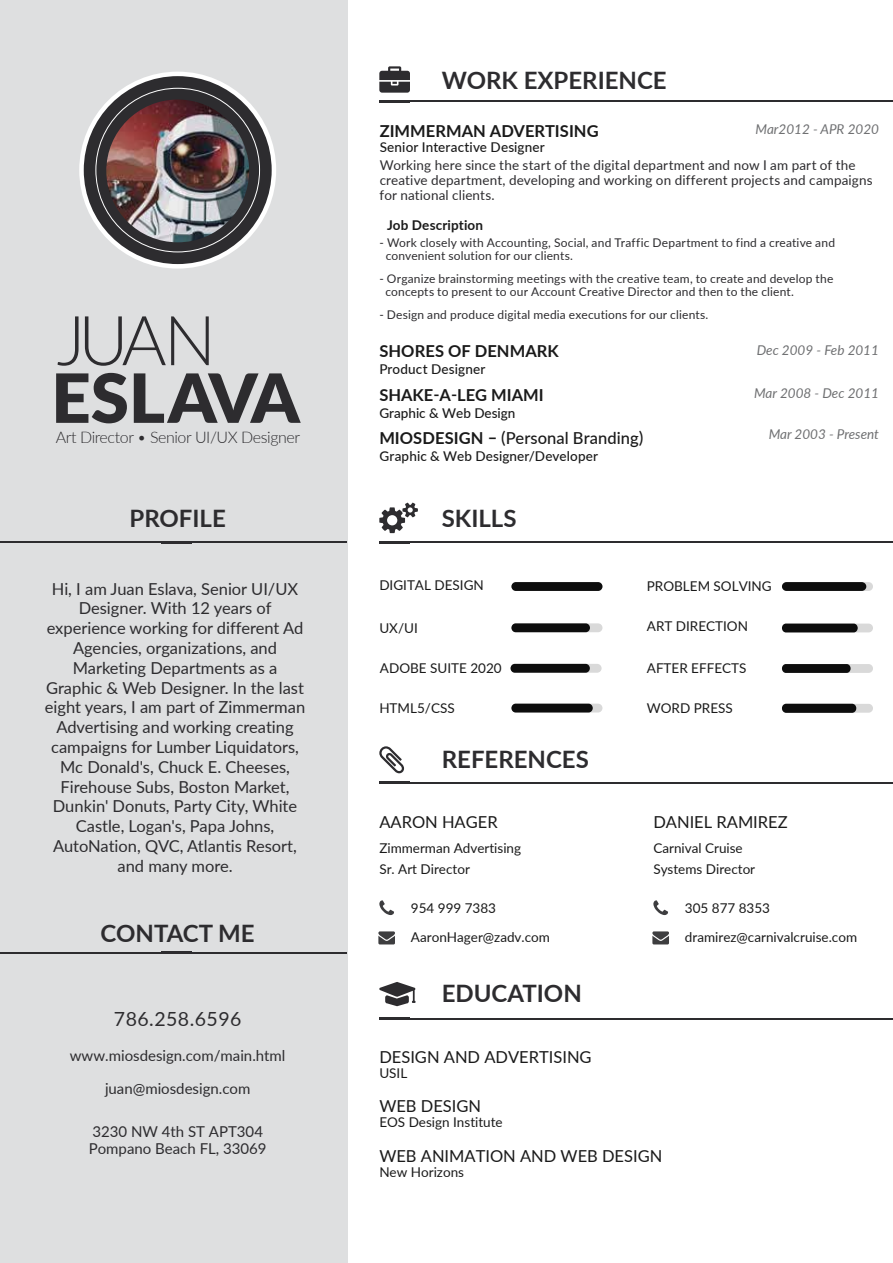
<style>
.page{position:relative;width:893px;height:1263px;background:#fff}
.page>*{position:absolute;margin:0;border:0;box-sizing:border-box;transform-origin:0 0}
.t1{font:300 68.85px "Lato";color:#2d2c2f}
.t2{font:900 67.8px "Lato";color:#2d2c2f}
.t3{font:700 24px "Lato";color:#2d2c2f}
.t4{font:19.5px "Lato";letter-spacing:.025em;color:#2d2c2f}
.t5{font:16.5px/19.8px "Lato";color:#2d2c2f;text-align:center}
.t6{font:16.5px "Lato";color:#1a1a1a}
.t7{font:700 16.5px "Lato";letter-spacing:.005em;color:#1a1a1a}
.t8{font:500 16.5px "Lato";letter-spacing:.005em;color:#1a1a1a}
.t9{font:300 16.05px "Lato";letter-spacing:-.025em;color:#2d2c2f}
.t10{font:15px/32.4px "Lato";color:#2d2c2f;text-align:center}
.t11{font:13.5px/29.1px "Lato";color:#1a1a1a}
.t12{font:13.5px/15px "Lato";letter-spacing:.01em;color:#2d2c2f}
.t13{font:500 13.5px "Lato";letter-spacing:.01em;color:#1a1a1a}
.t14{font:italic 13.5px "Lato";color:#6f7072}
.t15{font:700 13.5px "Lato";letter-spacing:.01em;color:#1a1a1a}
.t16{font:12px/13.5px "Lato";letter-spacing:.015em;color:#2d2c2f}
.s1{font-weight:700}
</style>
<div class="page">
<div style="left:0;top:0;width:348px;height:1263px;background:#dedfe0"></div>
<hr style="left:0;top:542px;width:347px;height:1px;background:#2d2c2f">
<hr style="left:161px;top:541px;width:31px;height:3px;background:#2d2c2f">
<hr style="left:0;top:952px;width:347px;height:1px;background:#2d2c2f">
<hr style="left:161px;top:951px;width:31px;height:3px;background:#2d2c2f">
<svg style="left:379px;top:66px;width:31px;height:27px"></svg>
<hr style="left:379px;top:101px;width:514px;height:1px;background:#2d2c2f">
<hr style="left:379px;top:100px;width:31px;height:3px;background:#2d2c2f">
<div style="left:782px;top:582px;width:91px;height:9px;background:#d9d9d9;border-radius:4px"></div>
<div style="left:782px;top:582px;width:84px;height:9px;background:#0d0d0d;border-radius:5px"></div>
<div style="left:511px;top:582px;width:91px;height:9px;background:#0d0d0d;border-radius:4px"></div>
<svg style="left:379px;top:503px;width:39px;height:30px"></svg>
<hr style="left:379px;top:542px;width:514px;height:1px;background:#2d2c2f">
<hr style="left:379px;top:541px;width:31px;height:3px;background:#2d2c2f">
<hr style="left:379px;top:782px;width:514px;height:1px;background:#2d2c2f">
<hr style="left:379px;top:781px;width:31px;height:3px;background:#2d2c2f">
<svg style="left:379px;top:746px;width:25px;height:27px"></svg>
<svg style="left:379px;top:900px;width:15px;height:15px"></svg>
<svg style="left:378px;top:931px;width:17px;height:13px"></svg>
<svg style="left:653px;top:900px;width:15px;height:15px"></svg>
<svg style="left:652px;top:931px;width:17px;height:13px"></svg>
<div style="left:511px;top:704px;width:91px;height:8px;background:#d9d9d9;border-radius:4px"></div>
<div style="left:511px;top:704px;width:82px;height:8px;background:#0d0d0d;border-radius:4px"></div>
<div style="left:782px;top:624px;width:91px;height:8px;background:#d9d9d9;border-radius:4px"></div>
<div style="left:782px;top:624px;width:76px;height:8px;background:#0d0d0d;border-radius:4px"></div>
<div style="left:782px;top:664px;width:91px;height:9px;background:#d9d9d9;border-radius:4px"></div>
<div style="left:782px;top:664px;width:69px;height:9px;background:#0d0d0d;border-radius:4px"></div>
<div style="left:511px;top:623px;width:91px;height:9px;background:#d9d9d9;border-radius:4px"></div>
<div style="left:511px;top:623px;width:79px;height:9px;background:#0d0d0d;border-radius:4px"></div>
<svg style="left:379px;top:982px;width:37px;height:21px"></svg>
<hr style="left:379px;top:1018px;width:514px;height:1px;background:#2d2c2f">
<hr style="left:379px;top:1017px;width:31px;height:3px;background:#2d2c2f">
<div style="left:511px;top:664px;width:91px;height:9px;background:#d9d9d9;border-radius:4px"></div>
<div style="left:511px;top:664px;width:79px;height:9px;background:#0d0d0d;border-radius:4px"></div>
<div style="left:782px;top:704px;width:91px;height:9px;background:#d9d9d9;border-radius:4px"></div>
<div style="left:782px;top:704px;width:74px;height:9px;background:#0d0d0d;border-radius:4px"></div>
<svg style="left:82px;top:74px;width:192px;height:192px;fill:#2d2c2f"></svg>
<div style="left:79px;top:72px;width:197px;height:197px;border:4px solid #fff;border-radius:50%"></div>
<img style="left:106px;top:100px;width:143px;height:142px;border-radius:71px">
<h1 class="t1" style="left:57px;top:292px;width:161px">JUAN</h1>
<h2 class="t2" style="left:51px;top:347px;width:250px">ESLAVA</h2>
<p class="t9" style="left:56px;top:426px;width:246px">Art Director • Senior UI/UX Designer</p>
<h3 class="t3" style="left:130px;top:501px;width:98px">PROFILE</h3>
<p class="t5" style="left:45px;top:578px;width:262px">Hi, I am Juan Eslava, Senior UI/UX<br>Designer. With 12 years of experience working for different Ad<br>Agencies, organizations, and<br>Marketing Departments as a<br>Graphic &amp; Web Designer. In the last eight years, I am part of Zimmerman<br>Advertising and working creating campaigns for Lumber Liquidators,<br>Mc Donald's, Chuck E. Cheeses,<br>Firehouse Subs, Boston Market,<br>Dunkin' Donuts, Party City, White<br>Castle, Logan's, Papa Johns,<br>AutoNation, QVC, Atlantis Resort, and many more.</p>
<h3 class="t3" style="left:101px;top:916px;width:156px">CONTACT ME</h3>
<p class="t4" style="left:114px;top:1005px;width:129px">786.258.6596</p>
<p class="t10" style="left:70px;top:1039px;width:217px">www.miosdesign.com/main.html juan@miosdesign.com</p>
<p class="t10" style="left:89px;top:1123px;width:179px;line-height:16.5px;text-align:left">3230 NW 4th ST APT304<br>Pompano Beach FL, 33069</p>
<h3 class="t3" style="left:442px;top:62px;width:226px">WORK EXPERIENCE</h3>
<p class="t7" style="left:380px;top:119px;width:220px">ZIMMERMAN ADVERTISING</p>
<p class="t13" style="left:380px;top:138px;width:167px">Senior Interactive Designer</p>
<p class="t12" style="left:380px;top:157px;width:494px">Working here since the start of the digital department and now I am part of the creative department, developing and working on different projects and campaigns for national clients.</p>
<p class="t16" style="left:386px;top:235px;width:451px;text-indent:-6px">- Work closely with Accounting, Social, and Traffic Department to find a creative and convenient solution for our clients.</p>
<p class="t16" style="left:385px;top:271px;width:449px;text-indent:-6px">- Organize brainstorming meetings with the creative team, to create and develop the concepts to present to our Account Creative Director and then to the client.</p>
<p class="t16" style="left:379px;top:307px;width:331px">- Design and produce digital media executions for our clients.</p>
<p class="t14" style="left:756px;top:120px;width:125px">Mar2012 - APR 2020</p>
<p class="t15" style="left:387px;top:215px;width:98px">Job Description</p>
<p class="t7" style="left:379px;top:339px;width:181px">SHORES OF DENMARK</p>
<p class="t13" style="left:379px;top:359px;width:107px">Product Designer</p>
<p class="t14" style="left:757px;top:341px;width:124px">Dec 2009 - Feb 2011</p>
<p class="t7" style="left:379px;top:383px;width:166px">SHAKE-A-LEG MIAMI</p>
<p class="t13" style="left:379px;top:403px;width:138px">Graphic &amp; Web Design</p>
<p class="t14" style="left:754px;top:383px;width:126px">Mar 2008 - Dec 2011</p>
<p class="t8" style="left:379px;top:426px;width:266px"><span class="s1">MIOSDESIGN –</span> (Personal Branding)</p>
<p class="t13" style="left:379px;top:446px;width:220px">Graphic &amp; Web Designer/Developer</p>
<p class="t14" style="left:769px;top:424px;width:112px">Mar 2003 - Present</p>
<h3 class="t3" style="left:442px;top:501px;width:76px">SKILLS</h3>
<p class="t11" style="left:379px;top:570px;width:106px">DIGITAL DESIGN</p>
<p class="t11" style="left:379px;top:613px;width:40px">UX/UI</p>
<p class="t11" style="left:380px;top:653px;width:123px">ADOBE SUITE 2020</p>
<p class="t11" style="left:379px;top:693px;width:77px">HTML5/CSS</p>
<h3 class="t3" style="left:442px;top:741px;width:149px">REFERENCES</h3>
<p class="t6" style="left:379px;top:810px;width:120px">AARON HAGER</p>
<p class="t11" style="left:379px;top:837px;width:143px;line-height:20.9px">Zimmerman Advertising<br>Sr. Art Director</p>
<p class="t11" style="left:411px;top:893px;width:141px">954 999 7383<br>AaronHager@zadv.com</p>
<h3 class="t3" style="left:442px;top:976px;width:142px">EDUCATION</h3>
<p class="t6" style="left:379px;top:1045px;width:214px">DESIGN AND ADVERTISING</p>
<p class="t11" style="left:379px;top:1057px;width:29px">USIL</p>
<p class="t6" style="left:379px;top:1094px;width:103px">WEB DESIGN</p>
<p class="t11" style="left:379px;top:1107px;width:125px">EOS Design Institute</p>
<p class="t11" style="left:647px;top:571px;width:126px">PROBLEM SOLVING</p>
<p class="t11" style="left:647px;top:611px;width:103px">ART DIRECTION</p>
<p class="t11" style="left:647px;top:653px;width:101px">AFTER EFFECTS</p>
<p class="t11" style="left:647px;top:693px;width:87px">WORD PRESS</p>
<p class="t6" style="left:653px;top:810px;width:136px">DANIEL RAMIREZ</p>
<p class="t11" style="left:653px;top:837px;width:103px;line-height:20.9px">Carnival Cruise<br>Systems Director</p>
<p class="t11" style="left:685px;top:893px;width:174px">305 877 8353 dramirez@carnivalcruise.com</p>
<p class="t6" style="left:379px;top:1144px;width:284px">WEB ANIMATION AND WEB DESIGN</p>
<p class="t11" style="left:379px;top:1157px;width:86px">New Horizons</p>
</div>
